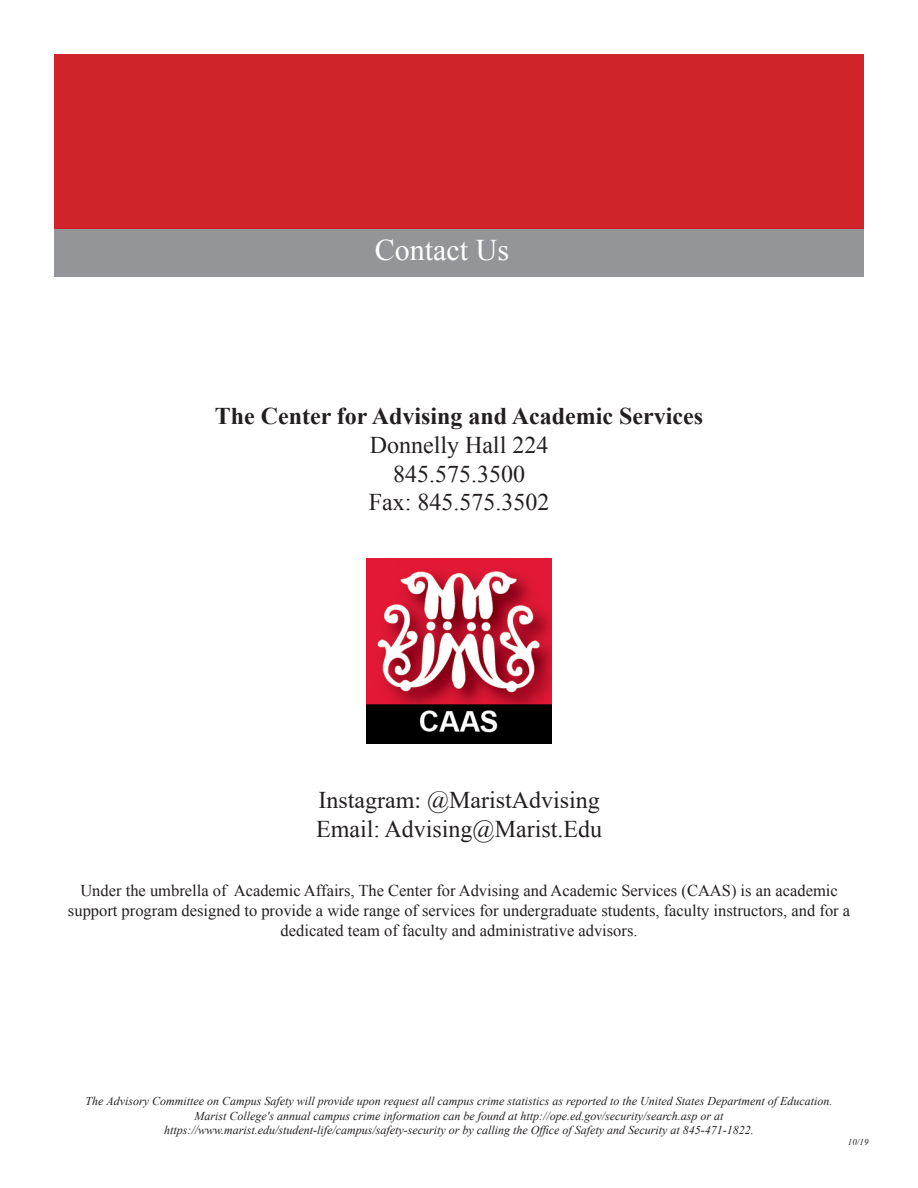
<style>
.page{position:relative;width:918px;height:1188px;background:#fff}
.page>*{position:absolute;margin:0;border:0;box-sizing:border-box;transform-origin:0 0}
.t1{font:30px "Times New Roman";color:#fff}
.t2{font:24px/28.8px "Times New Roman";color:#231f20}
.t3{font:700 24px "Times New Roman";color:#231f20}
.t4{font:16.5px/19.8px "Times New Roman";color:#231f20;text-align:center}
.TOC_title{font:italic 12px "Times New Roman";color:#231f20}
.TOC_title-2{font:italic 9px "Times New Roman";color:#231f20}
</style>
<div class="page">
<div style="left:54px;top:54px;width:810px;height:176px;background:#d1232a"></div>
<div style="left:54px;top:230px;width:810px;height:47px;background:#939598"></div>
<img style="left:367px;top:558px;width:184px;height:185px">
<p class="t1" style="left:375px;top:229px;width:136px">Contact Us</p>
<p class="t3" style="left:215px;top:399px;width:490px">The Center for Advising and Academic Services</p>
<p class="t2" style="left:370px;top:430px;width:180px">Donnelly Hall 224</p>
<p class="t2" style="left:393px;top:458px;width:133px">845.575.3500</p>
<p class="t2" style="left:369px;top:487px;width:182px">Fax: 845.575.3502</p>
<p class="t2" style="left:316px;top:785px;width:288px">Instagram: @MaristAdvising<br>Email: Advising@Marist.Edu</p>
<p class="t4" style="left:68px;top:880px;width:784px">Under the umbrella of Academic Affairs, The Center for Advising and Academic Services (CAAS) is an academic support program designed to provide a wide range of services for undergraduate students, faculty instructors, and for a dedicated team of faculty and administrative advisors.</p>
<p class="TOC_title" style="left:86px;top:1093px;width:748px">The Advisory Committee on Campus Safety will provide upon request all campus crime statistics as reported to the United States Department of Education.</p>
<p class="TOC_title" style="left:194px;top:1107px;width:531px">Marist College's annual campus crime information can be found at http://ope.ed.gov/security/search.asp or at</p>
<p class="TOC_title" style="left:164px;top:1122px;width:591px">https://www.marist.edu/student-life/campus/safety-security or by calling the Office of Safety and Security at 845-471-1822.</p>
<p class="TOC_title-2" style="left:848px;top:1136px;width:22px">10/19</p>
</div>
